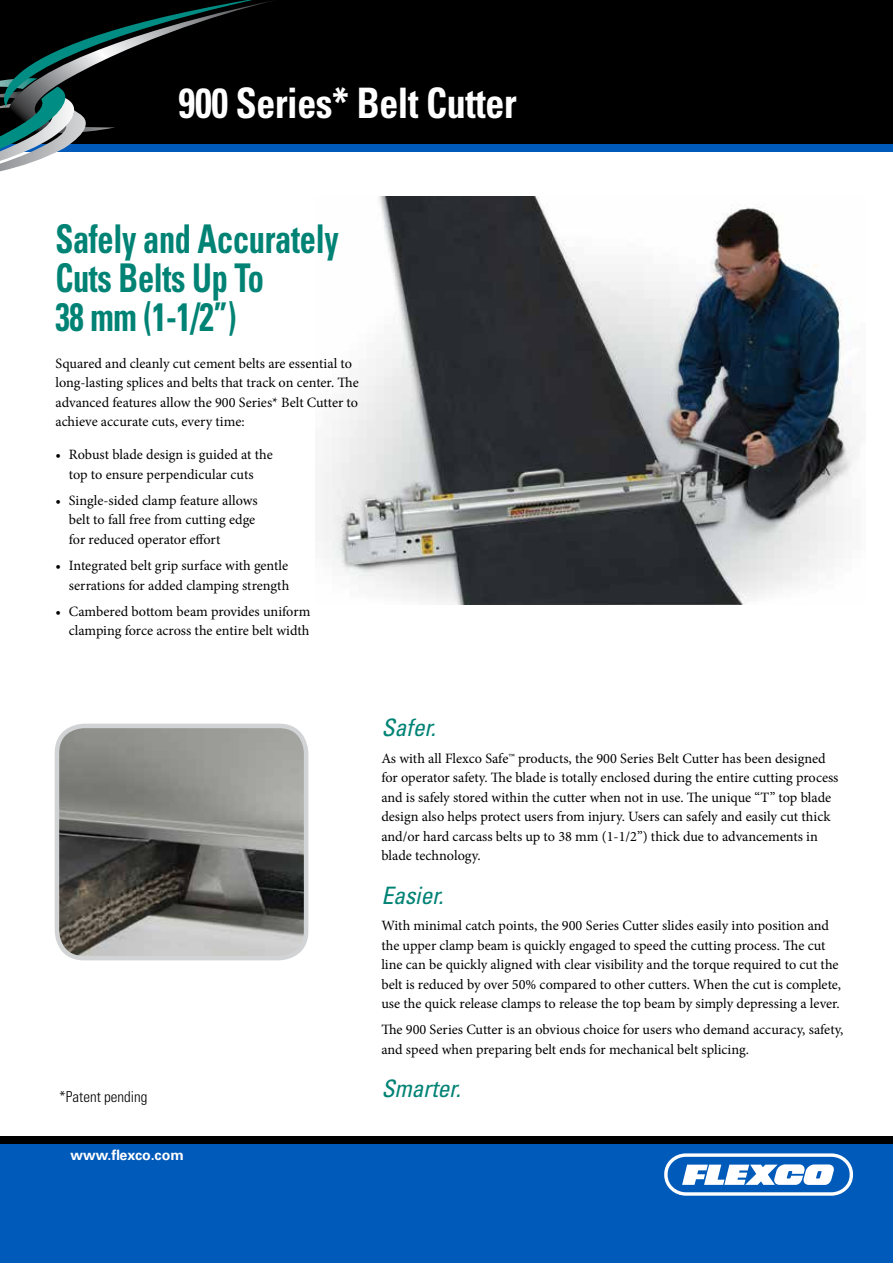
<style>
.page{position:relative;width:893px;height:1263px;background:#fff}
.page>*{position:absolute;margin:0;border:0;box-sizing:border-box;transform-origin:0 0}
.t1{font:700 condensed 42px "Univers LT Std";letter-spacing:-.01em;color:#fff;scale:.9 1}
.t2{font:700 condensed 39.6px/39px "Univers LT Std";letter-spacing:-.01em;color:#008375;scale:.82 1}
.t3{font:italic condensed 24px "Univers LT Std";letter-spacing:-.01em;color:#008375}
.t4{font:300 condensed 15px "Univers LT Std";color:#000}
.t5{font:14.25px/19.5px "Minion Pro";color:#000}
.t6{font:700 14.25px "Univers LT Std";color:#fff}
</style>
<div class="page">
<img style="left:57px;top:726px;width:249px;height:232px">
<div style="left:55px;top:724px;width:253px;height:236px;border:4px solid #d1d3d4;border-radius:27px"></div>
<img style="left:323px;top:197px;width:534px;height:407px">
<div style="left:0;top:1143px;width:893px;height:120px;background:#005aba"></div>
<div style="left:0;top:1136px;width:893px;height:7px;background:#000"></div>
<svg style="left:664px;top:1153px;width:189px;height:43px"></svg>
<div style="left:0;top:0;width:893px;height:145px;background:#000"></div>
<div style="left:0;top:144px;width:893px;height:8px;background:#005aba"></div>
<svg style="left:0;top:0;width:271px;height:172px"></svg>
<h1 class="t1" style="left:179px;top:77px;width:377px">900 Series* Belt Cutter</h1>
<h2 class="t2" style="left:55px;top:219px;width:347px">Safely and Accurately<br>Cuts Belts Up To<br>38 mm (1-1/2”)</h2>
<p class="t5" style="left:55px;top:353px;width:305px">Squared and cleanly cut cement belts are essential to long-lasting splices and belts that track on center. The advanced features allow the 900 Series* Belt Cutter to achieve accurate cuts, every time:</p>
<p class="t5" style="left:55px;top:445px;width:219px;text-align:center">• Robust blade design is guided at the top to ensure perpendicular cuts</p>
<p class="t5" style="left:69px;top:491px;width:190px;text-indent:-13px">• Single-sided clamp feature allows belt to fall free from cutting edge for reduced operator effort</p>
<p class="t5" style="left:55px;top:556px;width:235px;text-align:right">• Integrated belt grip surface with gentle serrations for added clamping strength</p>
<p class="t5" style="left:55px;top:602px;width:257px;text-align:right">• Cambered bottom beam provides uniform clamping force across the entire belt width</p>
<p class="t4" style="left:59px;top:1088px;width:90px">*Patent pending</p>
<p class="t6" style="left:71px;top:1147px;width:115px">www.flexco.com</p>
<h3 class="t3" style="left:381px;top:713px;width:56px">Safer.</h3>
<p class="t5" style="left:381px;top:748px;width:459px">As with all Flexco Safe™ products, the 900 Series Belt Cutter has been designed for operator safety. The blade is totally enclosed during the entire cutting process and is safely stored within the cutter when not in use. The unique “T” top blade design also helps protect users from injury. Users can safely and easily cut thick and/or hard carcass belts up to 38 mm (1-1/2”) thick due to advancements in blade technology.</p>
<h3 class="t3" style="left:381px;top:880px;width:64px">Easier.</h3>
<p class="t5" style="left:381px;top:916px;width:461px">With minimal catch points, the 900 Series Cutter slides easily into position and the upper clamp beam is quickly engaged to speed the cutting process. The cut line can be quickly aligned with clear visibility and the torque required to cut the belt is reduced by over 50% compared to other cutters. When the cut is complete, use the quick release clamps to release the top beam by simply depressing a lever.</p>
<p class="t5" style="left:381px;top:1020px;width:464px">The 900 Series Cutter is an obvious choice for users who demand accuracy, safety, and speed when preparing belt ends for mechanical belt splicing.</p>
<h3 class="t3" style="left:381px;top:1074px;width:81px">Smarter.</h3>
</div>
